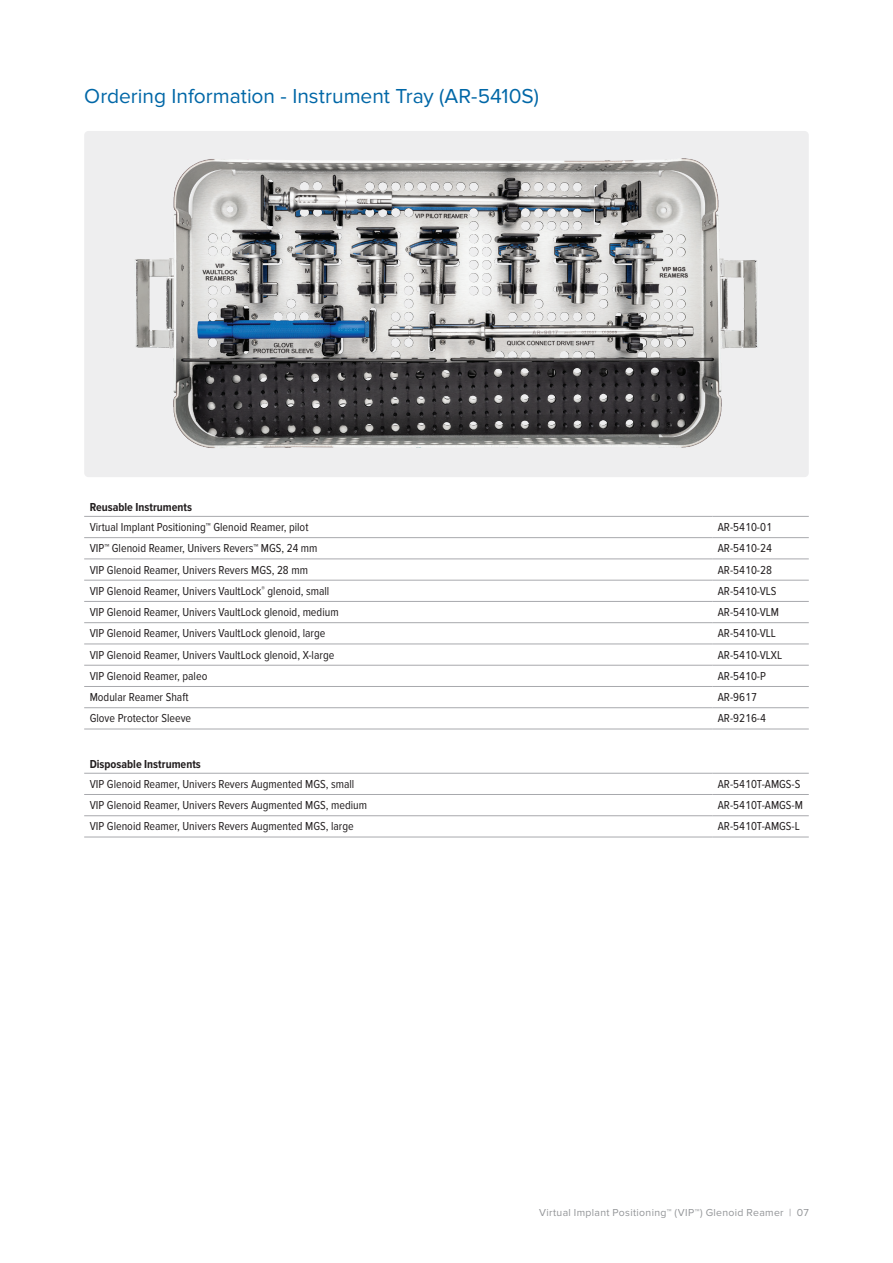
<style>
.page{position:relative;width:893px;height:1263px;background:#fff}
.page>*{position:absolute;margin:0;border:0;box-sizing:border-box;transform-origin:0 0}
.t1{font:21px "Proxima Nova";color:#0067a7}
.t2{font:12px "Proxima Nova Cond";color:#231f20}
.t3{font:700 12px "Proxima Nova Cond";color:#231f20}
.t4{font:10.5px "Proxima Nova";letter-spacing:.03em;color:#939598}
</style>
<div class="page">
<div style="left:84px;top:131px;width:725px;height:346px;background:#eeeeef;border-radius:4px"></div>
<hr style="left:84px;top:516px;width:628px;height:1px;background:#a8a9ad">
<hr style="left:712px;top:516px;width:97px;height:1px;background:#a8a9ad">
<hr style="left:84px;top:537px;width:628px;height:1px;background:#a8a9ad">
<hr style="left:712px;top:537px;width:97px;height:1px;background:#a8a9ad">
<hr style="left:84px;top:559px;width:628px;height:1px;background:#a8a9ad">
<hr style="left:712px;top:559px;width:97px;height:1px;background:#a8a9ad">
<hr style="left:84px;top:580px;width:628px;height:1px;background:#a8a9ad">
<hr style="left:712px;top:580px;width:97px;height:1px;background:#a8a9ad">
<hr style="left:84px;top:601px;width:628px;height:1px;background:#a8a9ad">
<hr style="left:712px;top:601px;width:97px;height:1px;background:#a8a9ad">
<hr style="left:84px;top:622px;width:628px;height:1px;background:#a8a9ad">
<hr style="left:712px;top:622px;width:97px;height:1px;background:#a8a9ad">
<hr style="left:84px;top:644px;width:628px;height:1px;background:#a8a9ad">
<hr style="left:712px;top:644px;width:97px;height:1px;background:#a8a9ad">
<hr style="left:84px;top:665px;width:628px;height:1px;background:#a8a9ad">
<hr style="left:712px;top:665px;width:97px;height:1px;background:#a8a9ad">
<hr style="left:84px;top:686px;width:628px;height:1px;background:#a8a9ad">
<hr style="left:712px;top:686px;width:97px;height:1px;background:#a8a9ad">
<hr style="left:84px;top:707px;width:628px;height:1px;background:#a8a9ad">
<hr style="left:712px;top:707px;width:97px;height:1px;background:#a8a9ad">
<hr style="left:84px;top:729px;width:628px;height:1px;background:#a8a9ad">
<hr style="left:712px;top:729px;width:97px;height:1px;background:#a8a9ad">
<hr style="left:84px;top:773px;width:628px;height:1px;background:#a8a9ad">
<hr style="left:712px;top:773px;width:97px;height:1px;background:#a8a9ad">
<hr style="left:84px;top:794px;width:628px;height:1px;background:#a8a9ad">
<hr style="left:712px;top:794px;width:97px;height:1px;background:#a8a9ad">
<hr style="left:84px;top:815px;width:628px;height:1px;background:#a8a9ad">
<hr style="left:712px;top:815px;width:97px;height:1px;background:#a8a9ad">
<hr style="left:84px;top:837px;width:628px;height:1px;background:#a8a9ad">
<hr style="left:712px;top:837px;width:97px;height:1px;background:#a8a9ad">
<img style="left:135px;top:158px;width:623px;height:290px">
<h1 class="t1" style="left:84px;top:84px;width:456px">Ordering Information - Instrument Tray (AR-5410S)</h1>
<p class="t3" style="left:90px;top:500px;width:104px">Reusable Instruments</p>
<p class="t2" style="left:90px;top:520px;width:220px">Virtual Implant Positioning™ Glenoid Reamer, pilot</p>
<p class="t2" style="left:718px;top:520px;width:56px">AR-5410-01</p>
<p class="t2" style="left:90px;top:542px;width:229px">VIP™ Glenoid Reamer, Univers Revers™ MGS, 24 mm</p>
<p class="t2" style="left:718px;top:542px;width:56px">AR-5410-24</p>
<p class="t2" style="left:90px;top:563px;width:220px">VIP Glenoid Reamer, Univers Revers MGS, 28 mm</p>
<p class="t2" style="left:718px;top:563px;width:56px">AR-5410-28</p>
<p class="t2" style="left:90px;top:584px;width:241px">VIP Glenoid Reamer, Univers VaultLock<sup>®</sup> glenoid, small</p>
<p class="t2" style="left:718px;top:584px;width:60px">AR-5410-VLS</p>
<p class="t2" style="left:90px;top:605px;width:250px">VIP Glenoid Reamer, Univers VaultLock glenoid, medium</p>
<p class="t2" style="left:718px;top:605px;width:63px">AR-5410-VLM</p>
<p class="t2" style="left:90px;top:627px;width:237px">VIP Glenoid Reamer, Univers VaultLock glenoid, large</p>
<p class="t2" style="left:718px;top:627px;width:60px">AR-5410-VLL</p>
<p class="t2" style="left:90px;top:648px;width:246px">VIP Glenoid Reamer, Univers VaultLock glenoid, X-large</p>
<p class="t2" style="left:718px;top:648px;width:66px">AR-5410-VLXL</p>
<p class="t2" style="left:90px;top:669px;width:119px">VIP Glenoid Reamer, paleo</p>
<p class="t2" style="left:718px;top:669px;width:50px">AR-5410-P</p>
<p class="t2" style="left:90px;top:690px;width:100px">Modular Reamer Shaft</p>
<p class="t2" style="left:718px;top:690px;width:41px">AR-9617</p>
<p class="t2" style="left:90px;top:712px;width:103px">Glove Protector Sleeve</p>
<p class="t2" style="left:718px;top:712px;width:50px">AR-9216-4</p>
<p class="t3" style="left:90px;top:757px;width:113px">Disposable Instruments</p>
<p class="t2" style="left:90px;top:777px;width:266px">VIP Glenoid Reamer, Univers Revers Augmented MGS, small</p>
<p class="t2" style="left:718px;top:777px;width:84px">AR-5410T-AMGS-S</p>
<p class="t2" style="left:90px;top:798px;width:279px">VIP Glenoid Reamer, Univers Revers Augmented MGS, medium</p>
<p class="t2" style="left:718px;top:798px;width:87px">AR-5410T-AMGS-M</p>
<p class="t2" style="left:90px;top:820px;width:266px">VIP Glenoid Reamer, Univers Revers Augmented MGS, large</p>
<p class="t2" style="left:718px;top:820px;width:84px">AR-5410T-AMGS-L</p>
<p class="t4" style="left:539px;top:1207px;width:271px">Virtual Implant Positioning™ (VIP™) Glenoid Reamer | 07</p>
</div>
